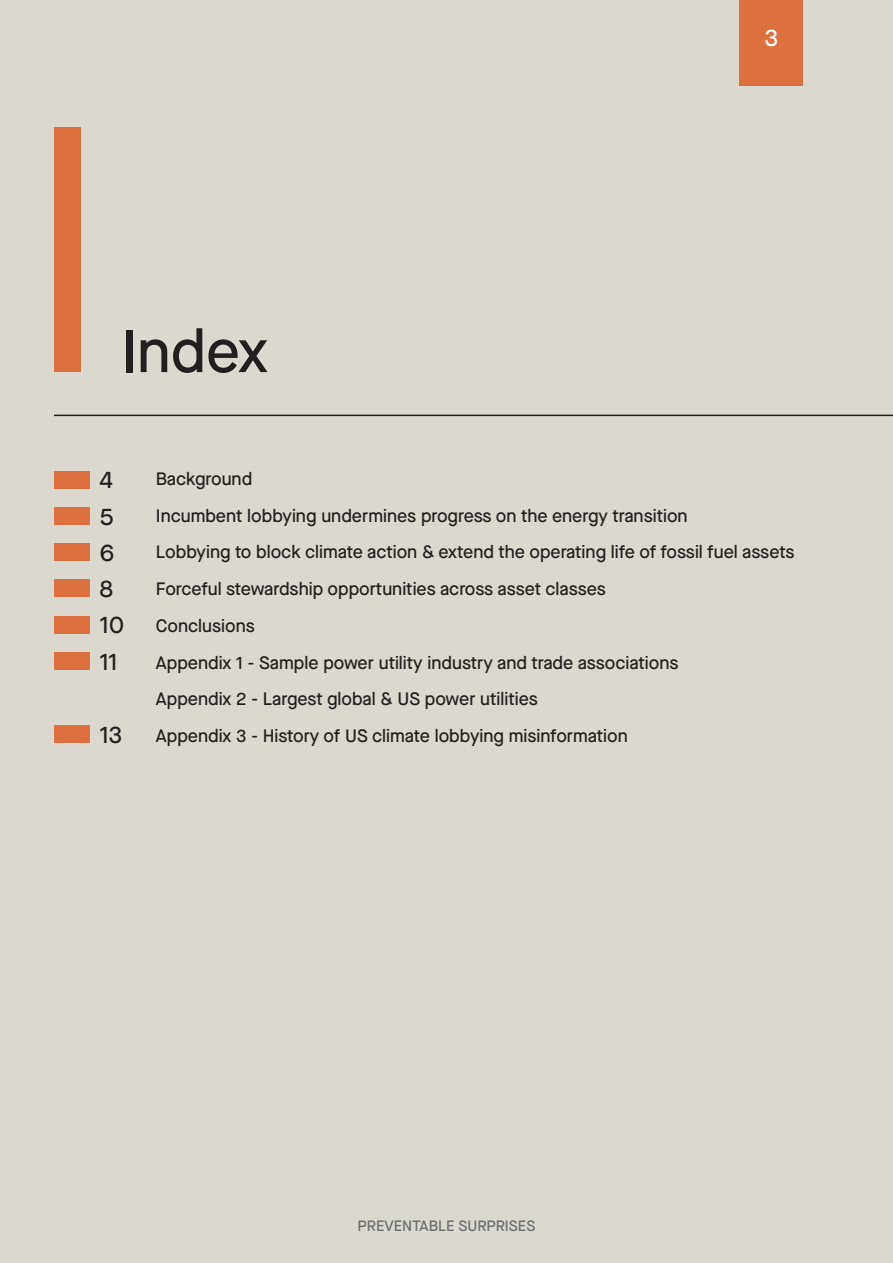
<style>
.page{position:relative;width:893px;height:1263px;background:#dbd9cf}
.page>*{position:absolute;margin:0;border:0;box-sizing:border-box;transform-origin:0 0}
.Section_title{font:500 60px "Maison Neue";color:#231f20}
.Section_title-2{font:500 24px "Maison Neue";color:#231f20}
.t1{font:500 24px "Maison Neue";color:#fff}
.body_copy{font:500 18px "Maison Neue";color:#231f20}
.t2{font:500 15px "Maison Neue";color:#6c6d70}
</style>
<div class="page">
<div style="left:739px;top:0;width:64px;height:86px;background:#dc703f"></div>
<hr style="left:54px;top:415px;width:839px;height:1px;background:#231f20">
<div style="left:54px;top:128px;width:27px;height:244px;background:#dc703f"></div>
<div style="left:54px;top:471px;width:35px;height:17px;background:#dc703f"></div>
<div style="left:54px;top:580px;width:35px;height:17px;background:#dc703f"></div>
<div style="left:54px;top:616px;width:35px;height:17px;background:#dc703f"></div>
<div style="left:54px;top:652px;width:35px;height:18px;background:#dc703f"></div>
<div style="left:54px;top:725px;width:35px;height:18px;background:#dc703f"></div>
<div style="left:54px;top:507px;width:35px;height:17px;background:#dc703f"></div>
<div style="left:54px;top:543px;width:35px;height:18px;background:#dc703f"></div>
<p class="Section_title" style="left:121px;top:310px;width:148px">Index</p>
<h2 class="t1" style="left:764px;top:21px;width:15px">3</h2>
<p class="Section_title-2" style="left:100px;top:463px;width:15px">4</p>
<p class="Section_title-2" style="left:100px;top:500px;width:15px">5</p>
<p class="Section_title-2" style="left:100px;top:536px;width:16px">6</p>
<p class="Section_title-2" style="left:100px;top:572px;width:15px">8</p>
<p class="Section_title-2" style="left:100px;top:609px;width:26px">10</p>
<p class="Section_title-2" style="left:100px;top:645px;width:19px">11</p>
<p class="Section_title-2" style="left:100px;top:718px;width:24px">13</p>
<p class="body_copy" style="left:156px;top:466px;width:98px">Background</p>
<p class="body_copy" style="left:156px;top:503px;width:533px">Incumbent lobbying undermines progress on the energy transition</p>
<p class="body_copy" style="left:156px;top:540px;width:640px">Lobbying to block climate action &amp; extend the operating life of fossil fuel assets</p>
<p class="body_copy" style="left:156px;top:577px;width:451px">Forceful stewardship opportunities across asset classes</p>
<p class="body_copy" style="left:156px;top:613px;width:101px">Conclusions</p>
<p class="body_copy" style="left:156px;top:650px;width:524px">Appendix 1 - Sample power utility industry and trade associations</p>
<p class="body_copy" style="left:156px;top:687px;width:383px">Appendix 2 - Largest global &amp; US power utilities</p>
<p class="body_copy" style="left:156px;top:724px;width:473px">Appendix 3 - History of US climate lobbying misinformation</p>
<p class="t2" style="left:358px;top:1216px;width:179px">PREVENTABLE SURPRISES</p>
</div>
